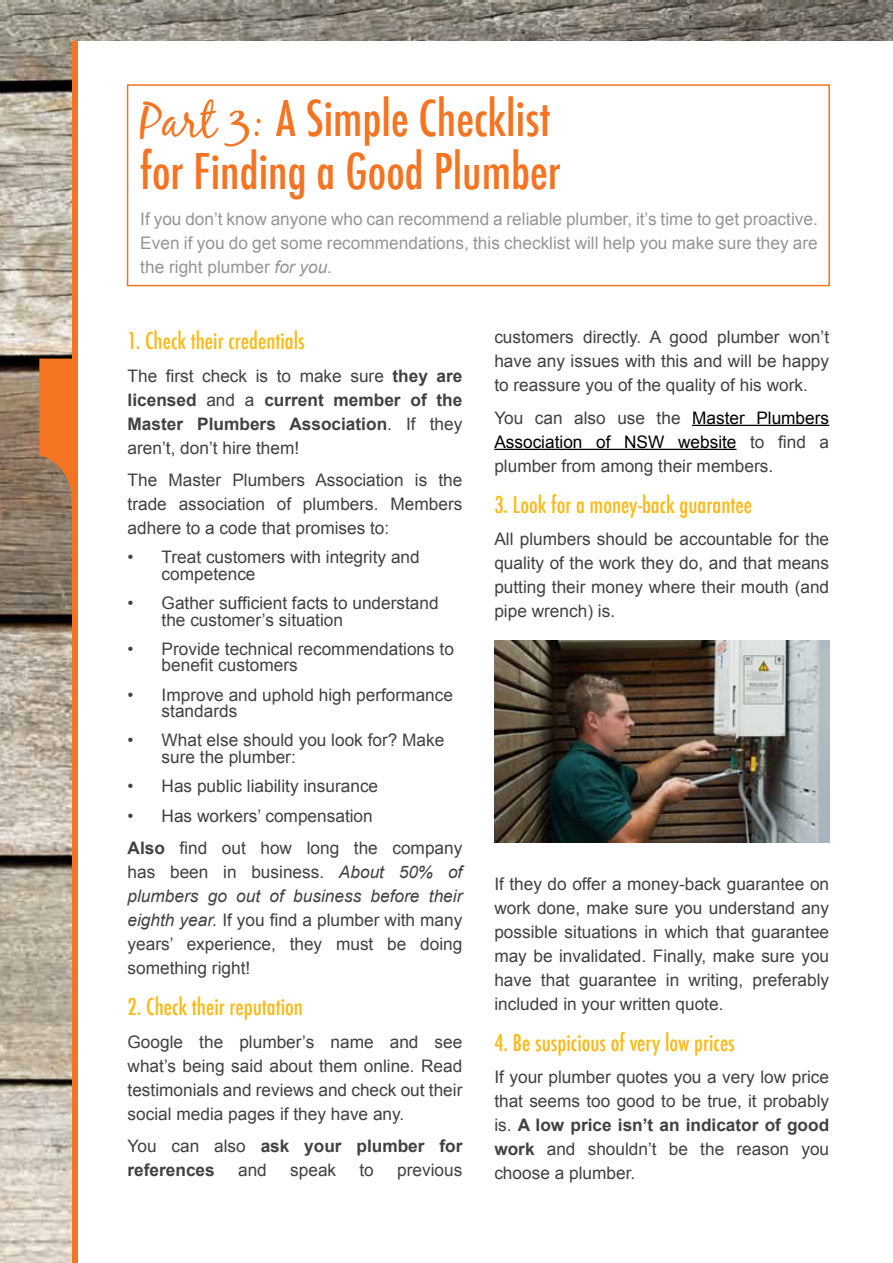
<style>
.page{position:relative;width:893px;height:1263px;background:#fff}
.page>*{position:absolute;margin:0;border:0;box-sizing:border-box;transform-origin:0 0}
.t1{font:500 condensed 48px/52.5px "Futura";color:#f47421}
.t2{font:500 condensed 22.5px "Futura";color:#fdb916}
.t3{font:17.25px/24px "Arial";color:#414042;text-align:justify}
.t4{font:17.25px/24px "Arial";color:#939598;text-align:justify}
.t5{font:700 17.25px/24px "Arial";color:#414042;text-align:justify}
.s1{font-family:"Black Jack";font-weight:400;font-stretch:normal}
.s2{font-style:italic}
.s3{font-weight:400}
.s4{font-weight:700}
.s5{color:#000}
</style>
<div class="page">
<img style="left:0;top:0;width:893px;height:1263px">
<div style="left:78px;top:42px;width:815px;height:1221px;background:#fff"></div>
<hr style="left:692px;top:425px;width:137px;height:1px;background:#000">
<hr style="left:494px;top:449px;width:242px;height:1px;background:#000">
<div style="left:127px;top:84px;width:703px;height:202px;border:2px solid #f47421"></div>
<svg style="left:39px;top:359px;width:33px;height:183px;background:#c8763e"></svg>
<div style="left:72px;top:42px;width:6px;height:1221px;background:#f47421"></div>
<img style="left:494px;top:640px;width:336px;height:202px">
<h1 class="t1" style="left:140px;top:92px;width:422px"><span class="s1">Part 3:</span> A Simple Checklist for Finding a Good Plumber</h1>
<p class="t4" style="left:140px;top:208px;width:679px">If you don’t know anyone who can recommend a reliable plumber, it’s time to get proactive.<br>Even if you do get some recommendations, this checklist will help you make sure they are the right plumber <span class="s2">for you</span>.</p>
<h2 class="t2" style="left:128px;top:326px;width:179px">1. Check their credentials</h2>
<p class="t5" style="left:128px;top:364px;width:336px"><span class="s3">The first check is to make sure</span> they are licensed <span class="s3">and a</span> current member of the Master Plumbers Association<span class="s3">. If they aren’t, don’t hire them!</span></p>
<p class="t3" style="left:128px;top:468px;width:336px">The Master Plumbers Association is the trade association of plumbers. Members adhere to a code that promises to:</p>
<p class="t3" style="left:162px;top:549px;width:260px;line-height:16.5px;text-indent:-34px">• Treat customers with integrity and competence</p>
<p class="t3" style="left:162px;top:595px;width:279px;line-height:16.5px;text-indent:-34px">• Gather sufficient facts to understand the customer’s situation</p>
<p class="t3" style="left:162px;top:641px;width:294px;line-height:16.5px;text-indent:-34px">• Provide technical recommendations to benefit customers</p>
<p class="t3" style="left:162px;top:687px;width:293px;line-height:16.5px;text-indent:-34px">• Improve and uphold high performance standards</p>
<p class="t3" style="left:162px;top:732px;width:284px;line-height:16.5px;text-indent:-34px">• What else should you look for? Make sure the plumber:</p>
<p class="t3" style="left:128px;top:774px;width:252px">• Has public liability insurance</p>
<p class="t3" style="left:128px;top:799px;width:336px;line-height:32.5px">• Has workers’ compensation<br><span class="s4">Also</span> find out how long the company</p>
<p class="t3" style="left:128px;top:860px;width:336px">has been in business. <span class="s2">About 50% of plumbers go out of business before their eighth year.</span> If you find a plumber with many years’ experience, they must be doing something right!</p>
<h2 class="t2" style="left:128px;top:992px;width:177px">2. Check their reputation</h2>
<p class="t3" style="left:128px;top:1030px;width:336px">Google the plumber’s name and see what’s being said about them online. Read testimonials and reviews and check out their social media pages if they have any.</p>
<p class="t5" style="left:128px;top:1134px;width:336px"><span class="s3">You can also</span> ask your plumber for references</p>
<p class="t3" style="left:238px;top:1158px;width:30px">and</p>
<p class="t3" style="left:290px;top:1158px;width:48px">speak</p>
<p class="t3" style="left:360px;top:1158px;width:16px">to</p>
<p class="t3" style="left:397px;top:1158px;width:67px">previous</p>
<p class="t3" style="left:494px;top:325px;width:336px">customers directly. A good plumber won’t have any issues with this and will be happy to reassure you of the quality of his work.</p>
<p class="t3" style="left:494px;top:406px;width:336px">You can also use the <span class="s5">Master Plumbers Association of NSW website</span> to find a plumber from among their members.</p>
<h2 class="t2" style="left:494px;top:490px;width:259px">3. Look for a money-back guarantee</h2>
<p class="t3" style="left:494px;top:527px;width:336px">All plumbers should be accountable for the quality of the work they do, and that means putting their money where their mouth (and pipe wrench) is.</p>
<p class="t3" style="left:494px;top:872px;width:336px">If they do offer a money-back guarantee on work done, make sure you understand any possible situations in which that guarantee may be invalidated. Finally, make sure you have that guarantee in writing, preferably included in your written quote.</p>
<h2 class="t2" style="left:494px;top:1028px;width:242px">4. Be suspicious of very low prices</h2>
<p class="t3" style="left:494px;top:1065px;width:336px">If your plumber quotes you a very low price that seems too good to be true, it probably is. <span class="s4">A low price isn’t an indicator of good work</span> and shouldn’t be the reason you choose a plumber.</p>
</div>
